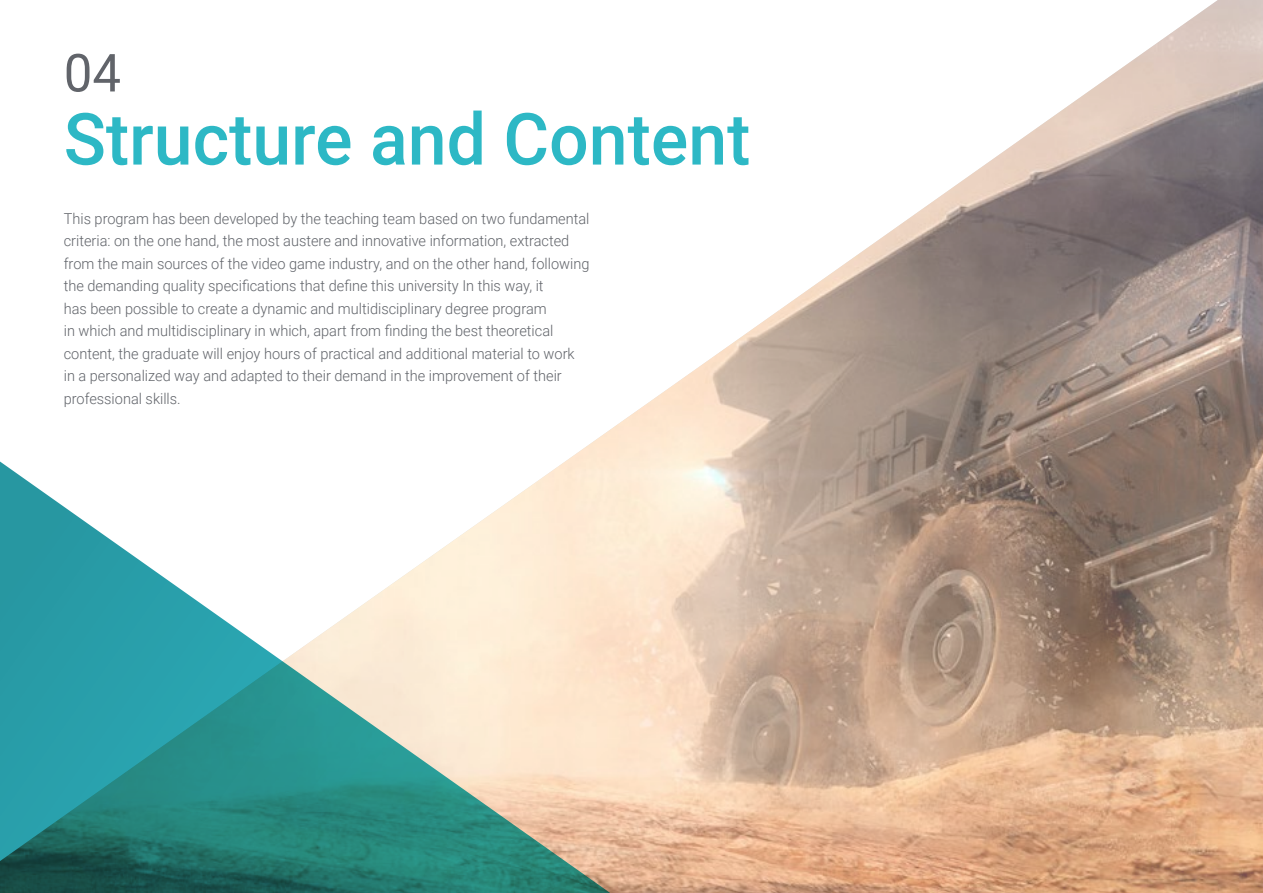
<style>
.page{position:relative;width:1263px;height:893px;background:#fff}
.page>*{position:absolute;margin:0;border:0;box-sizing:border-box;transform-origin:0 0}
.t1{font:500 72px "Roboto";color:#2db8c5}
.t2{font:52.5px "Roboto";color:#61646a}
.t3{font:300 15px/22.5px "Roboto";color:#61646a}
</style>
<div class="page">
<img style="left:587px;top:0;width:676px;height:893px">
<svg style="left:0;top:446px;width:640px;height:447px"></svg>
<h2 class="t2" style="left:64px;top:36px;width:59px">04</h2>
<h1 class="t1" style="left:64px;top:89px;width:688px">Structure and Content</h1>
<p class="t3" style="left:64px;top:207px;width:527px">This program has been developed by the teaching team based on two fundamental criteria: on the one hand, the most austere and innovative information, extracted from the main sources of the video game industry, and on the other hand, following the demanding quality specifications that define this university In this way, it<br>has been possible to create a dynamic and multidisciplinary degree program<br>in which and multidisciplinary in which, apart from finding the best theoretical content, the graduate will enjoy hours of practical and additional material to work in a personalized way and adapted to their demand in the improvement of their professional skills.</p>
</div>
